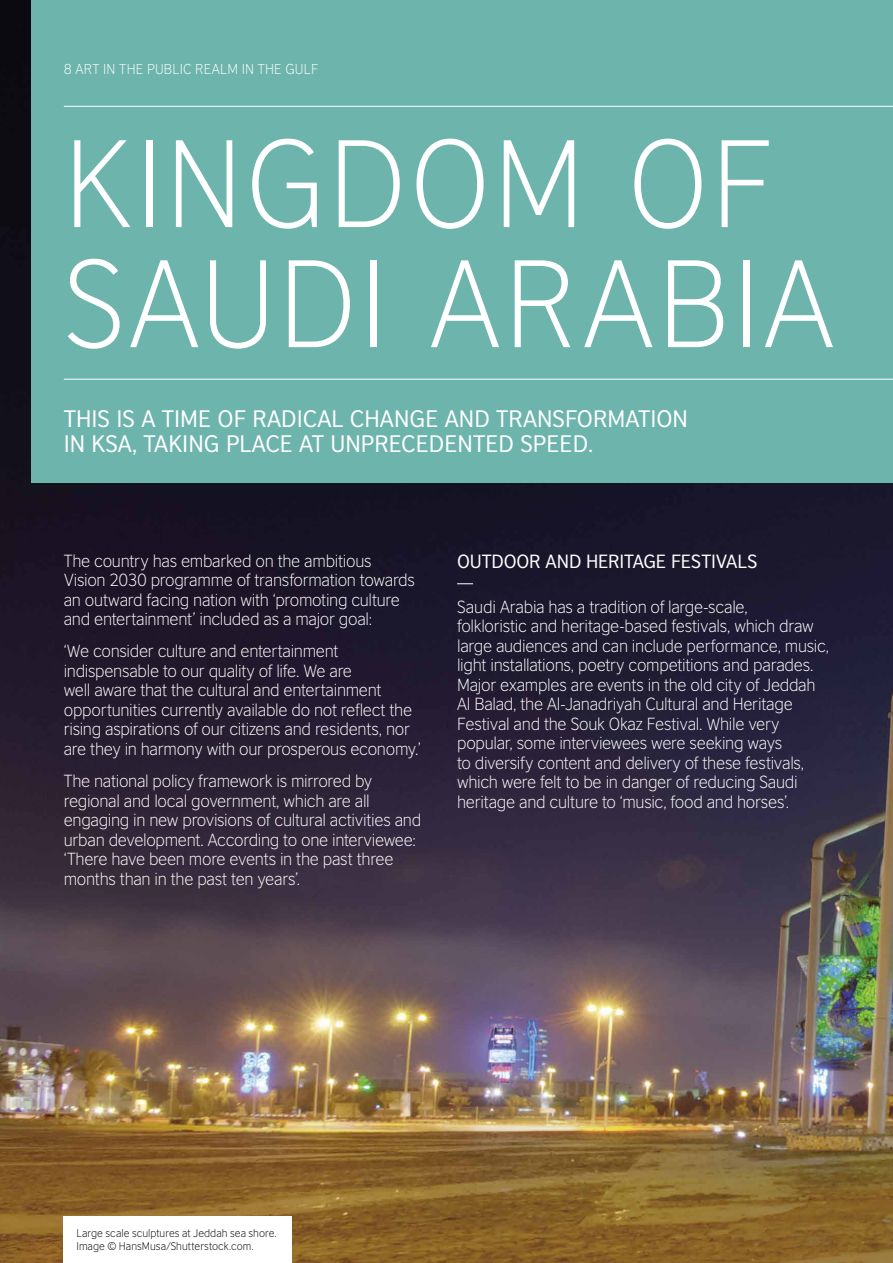
<style>
.page{position:relative;width:893px;height:1263px;background:#fff}
.page>*{position:absolute;margin:0;border:0;box-sizing:border-box;transform-origin:0 0}
.t1{font:300 117px/120px "British Council Sans";letter-spacing:.02em;color:#fff}
.t2{font:22.5px/25.5px "British Council Sans";color:#fff}
.t3{font:18px "British Council Sans";letter-spacing:-.01em;color:#fff}
.t4{font:300 16.5px/19.5px "British Council Sans";letter-spacing:-.02em;color:#fff}
.t5{font:300 13.5px "British Council Sans";letter-spacing:.01em;color:#fff}
.t6{font:300 10.5px/13.5px "British Council Sans";color:#000}
</style>
<div class="page">
<img style="left:0;top:0;width:893px;height:1263px">
<div style="left:32px;top:0;width:861px;height:483px;background:#6db4ad"></div>
<svg style="left:457px;top:583px;width:16px;height:1px"></svg>
<hr style="left:64px;top:379px;width:829px;height:1px;background:#fff">
<hr style="left:64px;top:106px;width:829px;height:1px;background:#fff">
<div style="left:64px;top:1216px;width:228px;height:47px;background:#fff"></div>
<p class="t5" style="left:64px;top:58px;width:256px">8 ART IN THE PUBLIC REALM IN THE GULF</p>
<h1 class="t1" style="left:64px;top:115px;width:772px">KINGDOM OF<br>SAUDI ARABIA</h1>
<h2 class="t2" style="left:64px;top:404px;width:626px">THIS IS A TIME OF RADICAL CHANGE AND TRANSFORMATION<br>IN KSA, TAKING PLACE AT UNPRECEDENTED SPEED.</h2>
<p class="t4" style="left:64px;top:549px;width:353px">The country has embarked on the ambitious Vision 2030 programme of transformation towards an outward facing nation with ‘promoting culture and entertainment’ included as a major goal:</p>
<p class="t4" style="left:64px;top:640px;width:358px">‘We consider culture and entertainment indispensable to our quality of life. We are<br>well aware that the cultural and entertainment opportunities currently available do not reflect the rising aspirations of our citizens and residents, nor are they in harmony with our prosperous economy.’</p>
<p class="t4" style="left:64px;top:770px;width:359px">The national policy framework is mirrored by regional and local government, which are all engaging in new provisions of cultural activities and urban development. According to one interviewee: ‘There have been more events in the past three months than in the past ten years’.</p>
<p class="t3" style="left:457px;top:546px;width:302px">OUTDOOR AND HERITAGE FESTIVALS</p>
<p class="t4" style="left:457px;top:595px;width:374px">Saudi Arabia has a tradition of large-scale,<br>folkloristic and heritage-based festivals, which draw large audiences and can include performance, music, light installations, poetry competitions and parades.<br>Major examples are events in the old city of Jeddah Al Balad, the Al-Janadriyah Cultural and Heritage Festival and the Souk Okaz Festival. While very popular, some interviewees were seeking ways<br>to diversify content and delivery of these festivals, which were felt to be in danger of reducing Saudi heritage and culture to ‘music, food and horses’.</p>
<p class="t6" style="left:77px;top:1225px;width:202px">Large scale sculptures at Jeddah sea shore.<br>Image © HansMusa/Shutterstock.com.</p>
</div>
